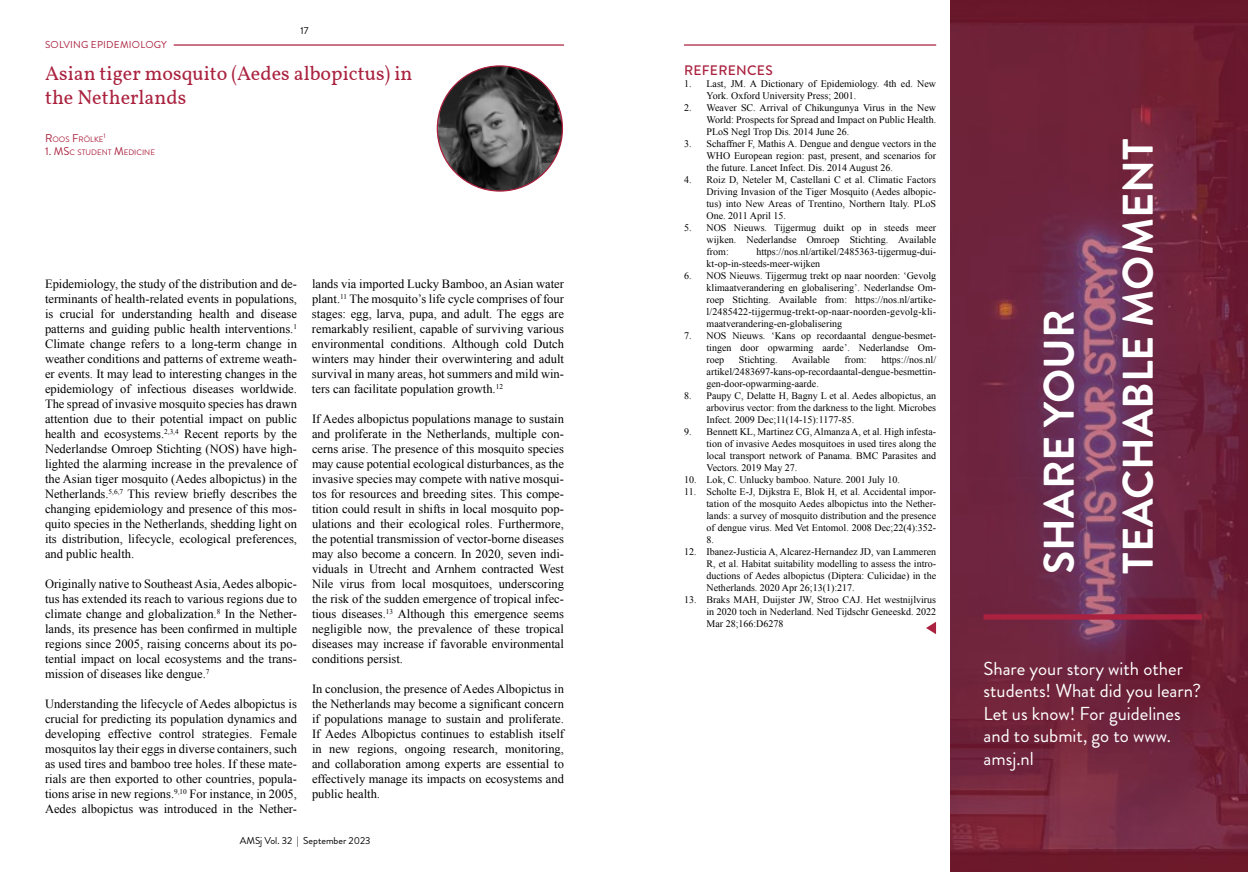
<style>
.page{position:relative;width:1248px;height:872px;background:#fff}
.page>*{position:absolute;margin:0;border:0;box-sizing:border-box;transform-origin:0 0}
.t1{font:700 42.75px/78.9px "Brandon Grotesque";color:#fff}
.t2{font:20px/24px "Vollkorn";color:#aa223f}
.t3{font:18.75px/22.5px "Brandon Grotesque";color:#fff}
.t4{font:500 13.75px "Brandon Grotesque";letter-spacing:.02em;color:#aa223f}
.t5{font:12.5px/15px "Times New Roman";color:#000;text-align:justify}
.t6{font:10px/12px "Times New Roman";color:#000;text-align:justify}
.t7{font:10px "Brandon Grotesque";color:#000}
.t8{font:10px "Brandon Grotesque";letter-spacing:.02em;color:#aa223f}
.t9{font:7.88px "Brandon Grotesque";color:#aa223f}
.t10{font:6.5px "Brandon Grotesque";color:#aa223f}
.s1{font-size:11.25px}
</style>
<div class="page">
<img style="left:437px;top:66px;width:125px;height:125px;border-radius:62px">
<hr style="left:684px;top:44px;width:252px;height:2px;background:#aa223f">
<hr style="left:174px;top:44px;width:390px;height:2px;background:#aa223f">
<img style="left:950px;top:0;width:297px;height:872px">
<div style="left:983px;top:614px;width:218px;height:5px;background:#aa223f"></div>
<svg style="left:926px;top:622px;width:9px;height:12px"></svg>
<p class="t7" style="left:300px;top:23px;width:10px">17</p>
<h2 class="t2" style="left:45px;top:62px;width:369px">Asian tiger mosquito (Aedes albopictus) in the Netherlands</h2>
<p class="t9" style="left:45px;top:134px;width:60px"><span class="s1">R</span>OOS <span class="s1">F</span>RÖLKE</p>
<p class="t10" style="left:103px;top:131px;width:4px">1</p>
<p class="t9" style="left:45px;top:147px;width:111px"><span class="s1">1. MS</span>C STU DENT <span class="s1">M</span>EDICINE</p>
<p class="t8" style="left:45px;top:38px;width:123px">SOLVING EPIDEMIOLOGY</p>
<p class="t5" style="left:45px;top:276px;width:253px">Epidemiology, the study of the distribution and de&shy;terminants of health-related events in populations, is crucial for understanding health and disease patterns and guiding public health interventions.<sup>1<br></sup>Climate change refers to a long-term change in weather conditions and patterns of extreme weath&shy;er events. It may lead to interesting changes in the epidemiology of infectious diseases worldwide.<br>The spread of invasive mosquito species has drawn attention due to their potential impact on public health and ecosystems.<sup>2,3,4</sup> Recent reports by the Nederlandse Omroep Stichting (NOS) have high&shy;lighted the alarming increase in the prevalence of the Asian tiger mosquito (Aedes albopictus) in the Netherlands.<sup>5,6,7</sup> This review briefly describes the changing epidemiology and presence of this mos&shy;quito species in the Netherlands, shedding light on its distribution, lifecycle, ecological preferences, and public health.</p>
<p class="t5" style="left:45px;top:576px;width:253px">Originally native to Southeast Asia, Aedes albopic&shy;tus has extended its reach to various regions due to climate change and globalization.<sup>8</sup> In the Nether&shy;lands, its presence has been confirmed in multiple regions since 2005, raising concerns about its po&shy;tential impact on local ecosystems and the trans&shy;mission of diseases like dengue.<sup>7</sup></p>
<p class="t5" style="left:45px;top:696px;width:253px">Understanding the lifecycle of Aedes albopictus is crucial for predicting its population dynamics and developing effective control strategies. Female mosquitos lay their eggs in diverse containers, such as used tires and bamboo tree holes. If these mate&shy;rials are then exported to other countries, popula&shy;tions arise in new regions.<sup>9,10</sup> For instance, in 2005, Aedes albopictus was introduced in the Nether-</p>
<p class="t5" style="left:312px;top:276px;width:253px">lands via imported Lucky Bamboo, an Asian water plant.<sup>11</sup> The mosquito’s life cycle comprises of four stages: egg, larva, pupa, and adult. The eggs are remarkably resilient, capable of surviving various environmental conditions. Although cold Dutch winters may hinder their overwintering and adult survival in many areas, hot summers and mild win&shy;ters can facilitate population growth.<sup>12</sup></p>
<p class="t5" style="left:312px;top:411px;width:253px">If Aedes albopictus populations manage to sustain and proliferate in the Netherlands, multiple con&shy;cerns arise. The presence of this mosquito species may cause potential ecological disturbances, as the invasive species may compete with native mosqui&shy;tos for resources and breeding sites. This compe&shy;tition could result in shifts in local mosquito pop&shy;ulations and their ecological roles. Furthermore, the potential transmission of vector-borne diseases may also become a concern. In 2020, seven indi&shy;viduals in Utrecht and Arnhem contracted West Nile virus from local mosquitoes, underscoring the risk of the sudden emergence of tropical infec&shy;tious diseases.<sup>13</sup> Although this emergence seems negligible now, the prevalence of these tropical diseases may increase if favorable environmental conditions persist.</p>
<p class="t5" style="left:312px;top:681px;width:253px">In conclusion, the presence of Aedes Albopictus in the Netherlands may become a significant concern if populations manage to sustain and proliferate.<br>If Aedes Albopictus continues to establish itself in new regions, ongoing research, monitoring, and collaboration among experts are essential to effectively manage its impacts on ecosystems and public health.</p>
<p class="t7" style="left:240px;top:833px;width:132px">AMSj Vol. 32 | September 2023</p>
<p class="t4" style="left:684px;top:61px;width:90px">REFERENCES</p>
<p class="t6" style="left:706px;top:77px;width:231px;text-indent:-22px">1. Last, JM. A Dictionary of Epidemiology. 4th ed. New<br>York. Oxford University Press; 2001.</p>
<p class="t6" style="left:706px;top:101px;width:231px;text-indent:-22px">2. Weaver SC. Arrival of Chikungunya Virus in the New World: Prospects for Spread and Impact on Public Health.<br>PLoS Negl Trop Dis. 2014 June 26.</p>
<p class="t6" style="left:706px;top:137px;width:231px;text-indent:-22px">3. Schaffner F, Mathis A. Dengue and dengue vectors in the WHO European region: past, present, and scenarios for the future. Lancet Infect. Dis. 2014 August 26.</p>
<p class="t6" style="left:706px;top:173px;width:231px;text-indent:-22px">4. Roiz D, Neteler M, Castellani C et al. Climatic Factors Driving Invasion of the Tiger Mosquito (Aedes albopic&shy;tus) into New Areas of Trentino, Northern Italy. PLoS One. 2011 April 15.</p>
<p class="t6" style="left:706px;top:221px;width:231px;text-indent:-22px">5. NOS Nieuws. Tijgermug duikt op in steeds meer wijken. Nederlandse Omroep Stichting. Available from:</p>
<p class="t6" style="left:706px;top:245px;width:231px;text-indent:50px">https://nos.nl/artikel/2485363-tijgermug-dui&shy;kt-op-in-steeds-meer-wijken</p>
<p class="t6" style="left:706px;top:269px;width:231px;text-indent:-22px">6. NOS Nieuws. Tijgermug trekt op naar noorden: ‘Gevolg klimaatverandering en globalisering’. Nederlandse Om&shy;roep Stichting. Available from: https://nos.nl/artike&shy;l/2485422-tijgermug-trekt-op-naar-noorden-gevolg-kli&shy;maatverandering-en-globalisering</p>
<p class="t6" style="left:706px;top:329px;width:231px;text-indent:-22px">7. NOS Nieuws. ‘Kans op recordaantal dengue-besmet&shy;tingen door opwarming aarde’. Nederlandse Om&shy;roep</p>
<p class="t6" style="left:706px;top:353px;width:231px;text-indent:175px">https://nos.nl/ artikel/2483697-kans-op-recordaantal-dengue-besmettin&shy;gen-door-opwarming-aarde.</p>
<p class="t6" style="left:706px;top:389px;width:231px;text-indent:-22px">8. Paupy C, Delatte H, Bagny L et al. Aedes albopictus, an arbovirus vector: from the darkness to the light. Microbes Infect. 2009 Dec;11(14-15):1177-85.</p>
<p class="t6" style="left:706px;top:425px;width:231px;text-indent:-22px">9. Bennett KL, Martinez CG, Almanza A, et al. High infesta&shy;tion of invasive Aedes mosquitoes in used tires along the local transport network of Panama. BMC Parasites and Vectors. 2019 May 27.</p>
<p class="t6" style="left:684px;top:473px;width:217px">10. Lok, C. Unlucky bamboo. Nature. 2001 July 10.</p>
<p class="t6" style="left:706px;top:485px;width:231px;text-indent:-22px">11. Scholte E-J, Dijkstra E, Blok H, et al. Accidental impor&shy;tation of the mosquito Aedes albopictus into the Nether&shy;lands: a survey of mosquito distribution and the presence of dengue virus. Med Vet Entomol. 2008 Dec;22(4):352- 8.</p>
<p class="t6" style="left:706px;top:545px;width:231px;text-indent:-22px">12. Ibanez-Justicia A, Alcarez-Hernandez JD, van Lammeren R, et al. Habitat suitability modelling to assess the intro&shy;ductions of Aedes albopictus (Diptera: Culicidae) in the Netherlands. 2020 Apr 26;13(1):217.</p>
<p class="t6" style="left:706px;top:593px;width:231px;text-indent:-22px">13. Braks MAH, Duijster JW, Stroo CAJ. Het westnijlvirus in 2020 toch in Nederland. Ned Tijdschr Geneeskd. 2022<br>Mar 28;166:D6278</p>
<p class="t6" style="left:739px;top:353px;width:40px">Stichting.</p>
<p class="t6" style="left:791px;top:353px;width:40px">Available</p>
<p class="t6" style="left:844px;top:353px;width:24px">from:</p>
<h1 class="t1" style="left:1020px;top:574px;width:437px;rotate:-90deg">SHARE YOUR<br>TEACHABLE MOMENT</h1>
<h3 class="t3" style="left:983px;top:657px;width:219px">Share your story with other students! What did you learn?<br>Let us know! For guidelines and to submit, go to www. amsj.nl</h3>
</div>
